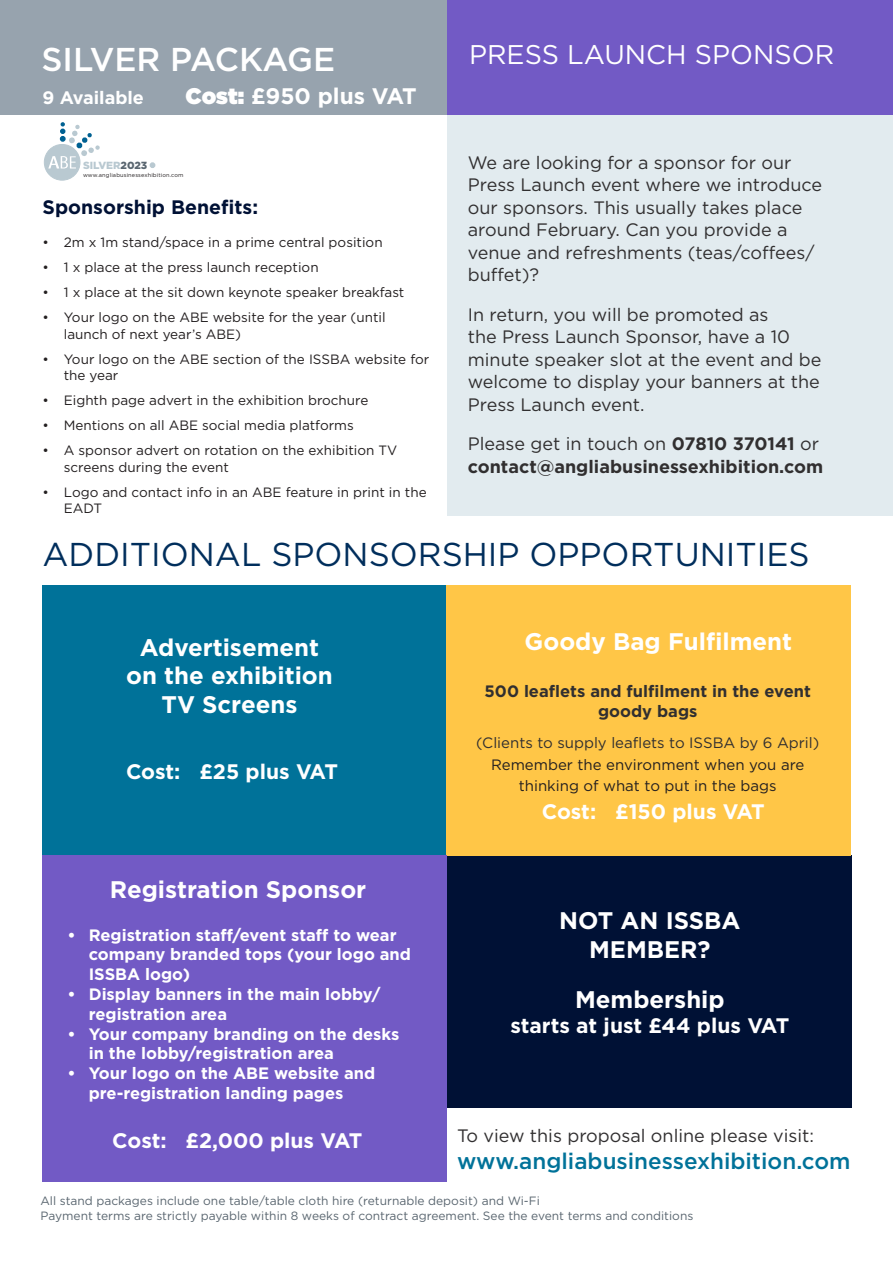
<style>
.page{position:relative;width:893px;height:1263px;background:#fff}
.page>*{position:absolute;margin:0;border:0;box-sizing:border-box;transform-origin:0 0}
.heading{font:33px "Gotham";color:#002e5c}
.t1{font:500 33px "Gotham";color:#fff}
.t2{font:27px "Gotham";color:#fff}
.intro{font:700 24px/28.8px "Gotham";color:#fff;text-align:center}
.t3{font:500 22.5px "Gotham";color:#007299}
.t4{font:700 22.5px "Gotham";color:#fff}
.intro-2{font:700 21px "Gotham";color:#fff}
.t5{font:700 19.5px "Gotham";color:#001135}
.t6{font:18px/22.5px "Gotham";color:#312f30}
.t7{font:700 18px/22.5px "Gotham";color:#312f30}
.availables{font:700 18px "Gotham";color:#fff}
.t8{font:700 16.5px/19.8px "Gotham";color:#fff}
.t9{font:700 16.5px/19.8px "Gotham";color:#312f30;text-align:center}
.t10{font:15px "Gotham";color:#231f20}
.t11{font:15px "Gotham";color:#312f30}
.t12{font:13.5px/16.5px "Gotham";color:#231f20}
.tinytext{font:12px "Gotham";color:#5a6670}
.t13{font:900 10.35px "Gotham";color:#b9c9d1}
.t14{font:5.55px "Gotham";letter-spacing:.025em;color:#231f20}
.s1{font-weight:900}
.s2{color:#5a6670}
.s3{font-weight:400}
</style>
<div class="page">
<div style="left:448px;top:0;width:445px;height:516px;background:#e2ebef"></div>
<div style="left:446px;top:855px;width:406px;height:252px;background:#001135"></div>
<div style="left:42px;top:585px;width:404px;height:270px;background:#007299"></div>
<div style="left:446px;top:585px;width:404px;height:270px;background:#ffc647"></div>
<div style="left:446px;top:0;width:447px;height:115px;background:#725ac5"></div>
<div style="left:43px;top:855px;width:404px;height:327px;background:#725ac5"></div>
<div style="left:0;top:0;width:446px;height:115px;background:#97a3ae"></div>
<div style="left:44px;top:144px;width:36px;height:36px;background:#b9c9d1;border-radius:50%"></div>
<div style="left:44px;top:144px;width:36px;height:36px;border:1px solid #b9c9d1;border-radius:50%"></div>
<svg style="left:48px;top:122px;width:52px;height:46px"></svg>
<svg style="left:150px;top:162px;width:5px;height:6px"></svg>
<p class="t1" style="left:41px;top:38px;width:295px">SILVER PACKAGE</p>
<p class="availables" style="left:43px;top:85px;width:103px">9 Available</p>
<p class="t4" style="left:186px;top:81px;width:233px"><span class="s1">Cost:</span> £950 plus VAT</p>
<p class="t13" style="left:83px;top:158px;width:66px">SILVER<span class="s2">2023</span></p>
<p class="t14" style="left:83px;top:172px;width:102px">www.angliabusinessexhibition.com</p>
<p class="t5" style="left:43px;top:194px;width:217px">Sponsorship Benefits:</p>
<p class="t12" style="left:43px;top:234px;width:342px">• 2m x 1m stand/space in a prime central position</p>
<p class="t12" style="left:43px;top:259px;width:278px">• 1 x place at the press launch reception</p>
<p class="t12" style="left:43px;top:284px;width:363px">• 1 x place at the sit down keynote speaker breakfast</p>
<p class="t12" style="left:64px;top:309px;width:323px;text-indent:-21px">• Your logo on the ABE website for the year (until launch of next year’s ABE)</p>
<p class="t12" style="left:64px;top:350px;width:367px;text-indent:-21px">• Your logo on the ABE section of the ISSBA website for the year</p>
<p class="t12" style="left:43px;top:392px;width:327px">• Eighth page advert in the exhibition brochure</p>
<p class="t12" style="left:43px;top:417px;width:313px">• Mentions on all ABE social media platforms</p>
<p class="t12" style="left:64px;top:442px;width:335px;text-indent:-21px">• A sponsor advert on rotation on the exhibition TV screens during the event</p>
<p class="t12" style="left:64px;top:483px;width:364px;text-indent:-21px">• Logo and contact info in an ABE feature in print in the<br>EADT</p>
<p class="t2" style="left:469px;top:37px;width:367px">PRESS LAUNCH SPONSOR</p>
<p class="t6" style="left:468px;top:151px;width:356px">We are looking for a sponsor for our<br>Press Launch event where we introduce our sponsors. This usually takes place around February. Can you provide a venue and refreshments (teas/coffees/ buffet)?</p>
<p class="t6" style="left:468px;top:303px;width:355px">In return, you will be promoted as<br>the Press Launch Sponsor, have a 10 minute speaker slot at the event and be welcome to display your banners at the<br>Press Launch event.</p>
<p class="t7" style="left:468px;top:433px;width:357px"><span class="s3">Please get in touch on</span> 07810 370141 <span class="s3">or </span>contact@angliabusinessexhibition.com</p>
<p class="heading" style="left:43px;top:533px;width:768px">ADDITIONAL SPONSORSHIP OPPORTUNITIES</p>
<p class="intro" style="left:126px;top:633px;width:208px">Advertisement on the exhibition<br>TV Screens</p>
<p class="intro" style="left:525px;top:627px;width:269px">Goody Bag Fulfilment</p>
<p class="t9" style="left:485px;top:681px;width:328px">500 leaflets and fulfilment in the event goody bags</p>
<p class="t11" style="left:476px;top:733px;width:345px">(Clients to supply leaflets to ISSBA by 6 April)</p>
<p class="t10" style="left:491px;top:755px;width:315px">Remember the environment when you are</p>
<p class="t10" style="left:519px;top:776px;width:259px">thinking of what to put in the bags</p>
<p class="intro-2" style="left:126px;top:757px;width:213px">Cost: £25 plus VAT</p>
<p class="intro" style="left:110px;top:875px;width:258px">Registration Sponsor</p>
<p class="t8" style="left:89px;top:925px;width:324px;text-indent:-21px">• Registration staff/event staff to wear company branded tops (your logo and<br>ISSBA logo)</p>
<p class="t8" style="left:89px;top:984px;width:293px;text-indent:-21px">• Display banners in the main lobby/ registration area</p>
<p class="t8" style="left:89px;top:1024px;width:312px;text-indent:-21px">• Your company branding on the desks in the lobby/registration area</p>
<p class="t8" style="left:89px;top:1063px;width:288px;text-indent:-21px">• Your logo on the ABE website and pre-registration landing pages</p>
<p class="intro-2" style="left:112px;top:1127px;width:252px">Cost: £2,000 plus VAT</p>
<p class="intro-2" style="left:542px;top:798px;width:225px">Cost: £150 plus VAT</p>
<p class="intro" style="left:559px;top:906px;width:183px">NOT AN ISSBA<br>MEMBER?</p>
<p class="intro" style="left:575px;top:985px;width:151px">Membership</p>
<p class="intro-2" style="left:510px;top:1012px;width:280px">starts at just £44 plus VAT</p>
<p class="t6" style="left:457px;top:1124px;width:358px">To view this proposal online please visit:</p>
<p class="t3" style="left:457px;top:1147px;width:395px">www.angliabusinessexhibition.com</p>
<p class="tinytext" style="left:40px;top:1193px;width:501px">All stand packages include one table/table cloth hire (returnable deposit) and Wi-Fi</p>
<p class="tinytext" style="left:40px;top:1208px;width:654px">Payment terms are strictly payable within 8 weeks of contract agreement. See the event terms and conditions</p>
</div>
